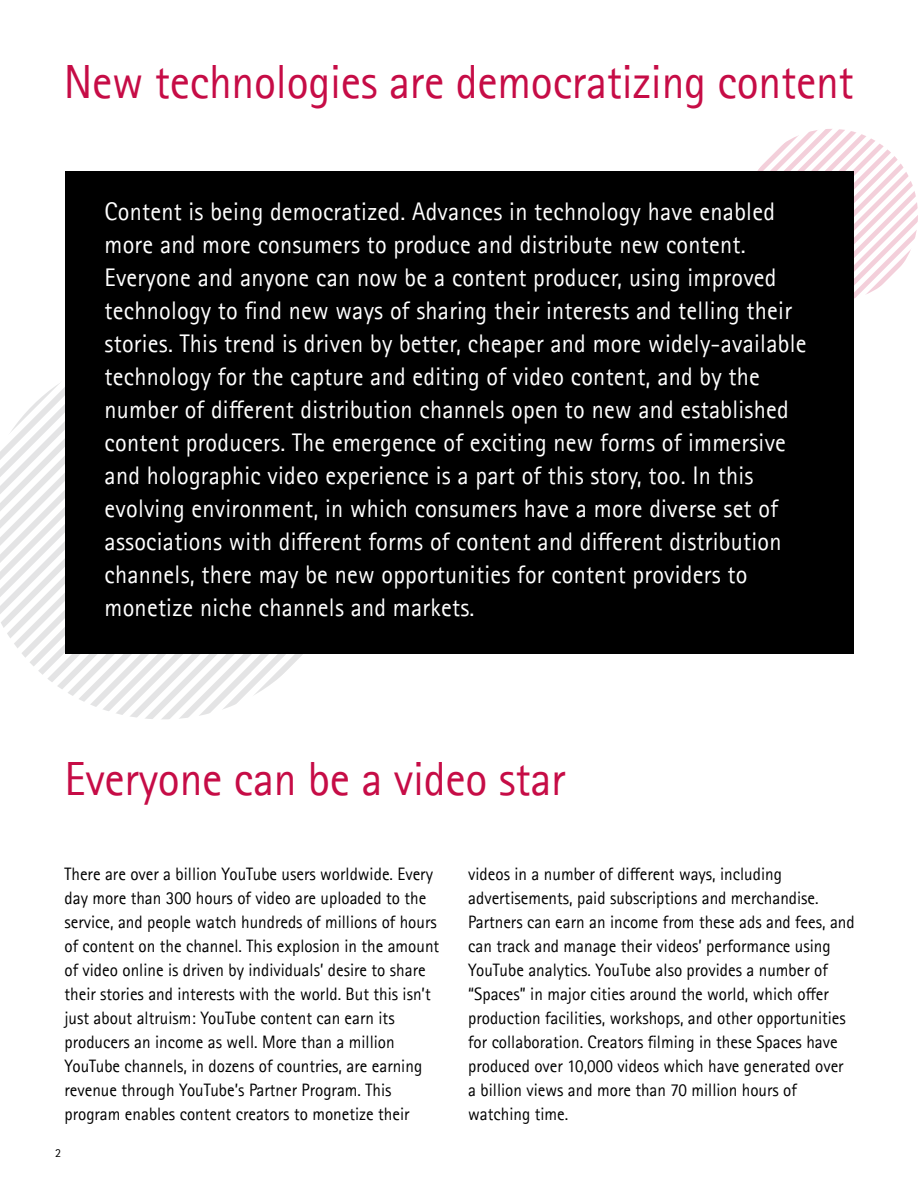
<style>
.page{position:relative;width:918px;height:1188px;background:#fff}
.page>*{position:absolute;margin:0;border:0;box-sizing:border-box;transform-origin:0 0}
.t1{font:48px "Rotis Sans Seriffor ACN";letter-spacing:-.005em;color:#c60c46;scale:.95 1}
.t2{font:25.5px/33px "Rotis Sans Seriffor ACN";letter-spacing:.01em;color:#fff;scale:.95 1}
.t3{font:18px/24px "Rotis Sans Seriffor ACN";color:#000;scale:.95 1}
.t4{font:12px "Rotis Sans Seriffor ACN";color:#000}
</style>
<div class="page">
<svg style="left:757px;top:129px;width:161px;height:173px"></svg>
<svg style="left:0;top:383px;width:347px;height:336px"></svg>
<div style="left:65px;top:171px;width:788px;height:482px;background:#000"></div>
<h1 class="t1" style="left:64px;top:54px;width:833px">New technologies are democratizing content</h1>
<p class="t2" style="left:105px;top:196px;width:740px">Content is being democratized. Advances in technology have enabled more and more consumers to produce and distribute new content.<br>Everyone and anyone can now be a content producer, using improved technology to find new ways of sharing their interests and telling their stories. This trend is driven by better, cheaper and more widely-available technology for the capture and editing of video content, and by the number of different distribution channels open to new and established content producers. The emergence of exciting new forms of immersive and holographic video experience is a part of this story, too. In this evolving environment, in which consumers have a more diverse set of associations with different forms of content and different distribution channels, there may be new opportunities for content providers to monetize niche channels and markets.</p>
<h1 class="t1" style="left:65px;top:751px;width:529px">Everyone can be a video star</h1>
<p class="t3" style="left:65px;top:862px;width:396px">There are over a billion YouTube users worldwide. Every day more than 300 hours of video are uploaded to the service, and people watch hundreds of millions of hours of content on the channel. This explosion in the amount of video online is driven by individuals’ desire to share their stories and interests with the world. But this isn’t just about altruism: YouTube content can earn its producers an income as well. More than a million YouTube channels, in dozens of countries, are earning revenue through YouTube’s Partner Program. This program enables content creators to monetize their</p>
<p class="t3" style="left:468px;top:862px;width:408px">videos in a number of different ways, including advertisements, paid subscriptions and merchandise.<br>Partners can earn an income from these ads and fees, and can track and manage their videos’ performance using YouTube analytics. YouTube also provides a number of “Spaces” in major cities around the world, which offer production facilities, workshops, and other opportunities for collaboration. Creators filming in these Spaces have produced over 10,000 videos which have generated over a billion views and more than 70 million hours of watching time.</p>
<p class="t4" style="left:55px;top:1146px;width:7px">2</p>
</div>
